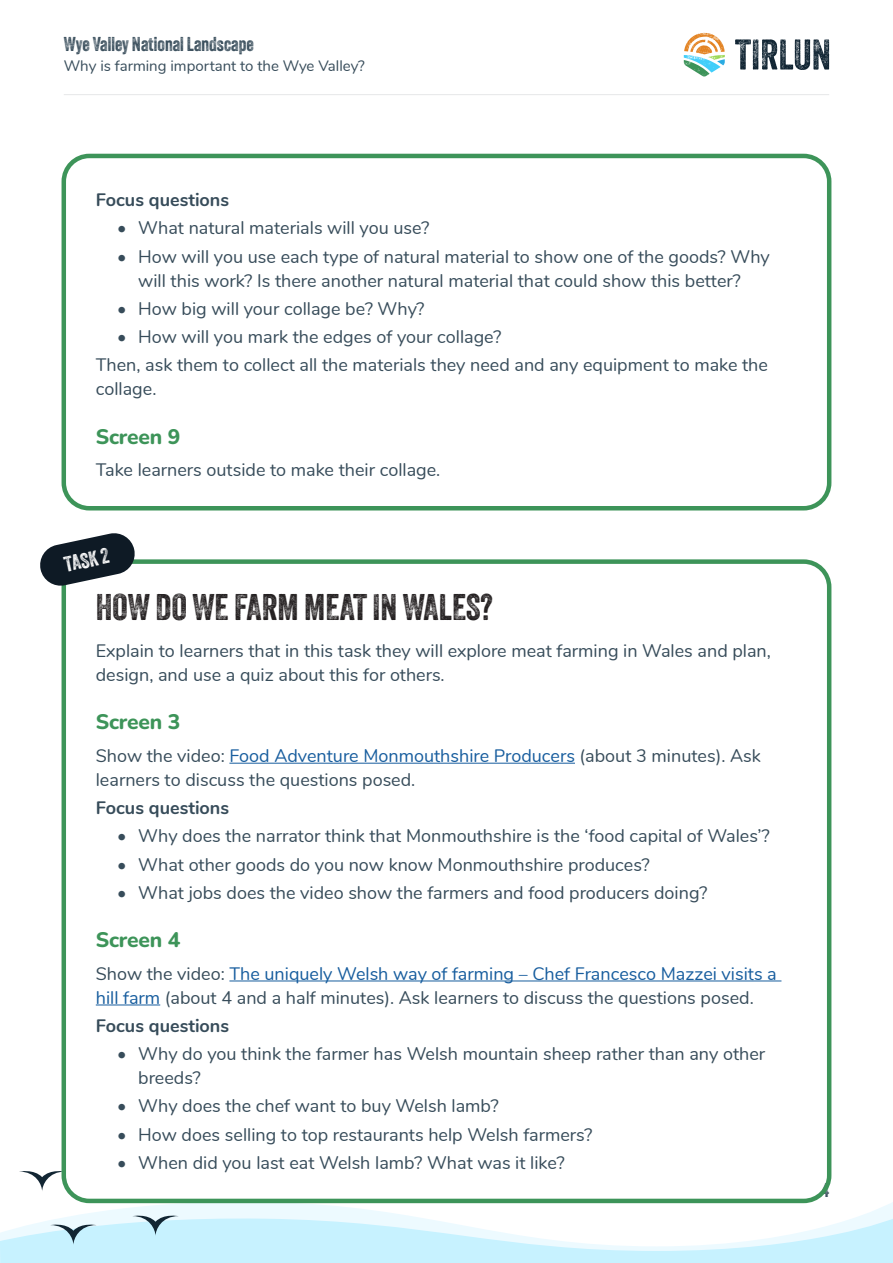
<style>
.page{position:relative;width:893px;height:1263px;background:#fff}
.page>*{position:absolute;margin:0;border:0;box-sizing:border-box;transform-origin:0 0}
.Page_sub_heading{font:36px "Veneer Two";color:#231f20}
.Page_section_heading{font:800 21px "Nunito";letter-spacing:-.01em;color:#3d9459}
.Key_activity_heading{font:21px "Veneer Two";color:#fff}
.t1{font:19.5px "Veneer Two";color:#374c5a}
.Body_text{font:18px/24px "Nunito";color:#374c5a}
.Body_text_-_bullet_list{font:18px/24px "Nunito";color:#374c5a}
.Body_text-2{font:700 18px "Nunito";color:#374c5a}
.Body_text_-_bullet_list-2{font:700 18px "Nunito";color:#374c5a}
.t2{font:15px "Nunito";color:#374c5a}
.s1{color:#175d9e}
</style>
<div class="page">
<svg style="left:735px;top:39px;width:94px;height:31px"></svg>
<svg style="left:684px;top:33px;width:41px;height:44px"></svg>
<hr style="left:64px;top:94px;width:765px;height:1px;background:#e6e7e9">
<svg style="left:81px;top:1202px;width:812px;height:11px"></svg>
<svg style="left:19px;top:1168px;width:45px;height:23px"></svg>
<svg style="left:0;top:1213px;width:893px;height:50px"></svg>
<hr style="left:229px;top:763px;width:346px;height:1px;background:#175d9e">
<hr style="left:229px;top:980px;width:552px;height:1px;background:#175d9e">
<hr style="left:96px;top:1004px;width:64px;height:1px;background:#175d9e">
<div style="left:62px;top:559px;width:769px;height:644px;border:4px solid #3d9459;border-radius:26px"></div>
<svg style="left:40px;top:533px;width:97px;height:55px"></svg>
<div style="left:62px;top:154px;width:769px;height:356px;border:4px solid #3d9459;border-radius:26px"></div>
<p class="t1" style="left:64px;top:32px;width:191px">Wye Valley National Landscape</p>
<p class="t2" style="left:64px;top:54px;width:302px">Why is farming important to the Wye Valley?</p>
<p class="Body_text_-_bullet_list-2" style="left:96px;top:187px;width:135px">Focus questions</p>
<p class="Body_text" style="left:117px;top:215px;width:314px">• What natural materials will you use?</p>
<p class="Body_text" style="left:117px;top:243px;width:654px;text-align:center">• How will you use each type of natural material to show one of the goods? Why will this work? Is there another natural material that could show this better?</p>
<p class="Body_text" style="left:117px;top:296px;width:309px">• How big will your collage be? Why?</p>
<p class="Body_text" style="left:117px;top:324px;width:386px">• How will you mark the edges of your collage?</p>
<p class="Body_text_-_bullet_list" style="left:96px;top:352px;width:674px">Then, ask them to collect all the materials they need and any equipment to make the collage.</p>
<p class="Page_section_heading" style="left:96px;top:421px;width:86px">Screen 9</p>
<p class="Body_text" style="left:96px;top:457px;width:346px">Take learners outside to make their collage.</p>
<p class="Key_activity_heading" style="left:62px;top:552px;width:47px;rotate:-12deg">TASK 2</p>
<p class="Page_sub_heading" style="left:96px;top:585px;width:399px">HOW DO WE FARM MEAT IN WALES?</p>
<p class="Body_text" style="left:96px;top:638px;width:677px">Explain to learners that in this task they will explore meat farming in Wales and plan, design, and use a quiz about this for others.</p>
<p class="Page_section_heading" style="left:96px;top:707px;width:86px">Screen 3</p>
<p class="Body_text" style="left:96px;top:742px;width:666px">Show the video: <span class="s1">Food Adventure Monmouthshire Producers</span> (about 3 minutes). Ask learners to discuss the questions posed.</p>
<p class="Body_text-2" style="left:96px;top:794px;width:135px">Focus questions</p>
<p class="Body_text" style="left:117px;top:823px;width:654px">• Why does the narrator think that Monmouthshire is the ‘food capital of Wales’?</p>
<p class="Body_text" style="left:117px;top:851px;width:534px">• What other goods do you now know Monmouthshire produces?</p>
<p class="Body_text" style="left:117px;top:879px;width:592px">• What jobs does the video show the farmers and food producers doing?</p>
<p class="Page_section_heading" style="left:96px;top:925px;width:86px">Screen 4</p>
<p class="Body_text" style="left:96px;top:960px;width:682px">Show the video: <span class="s1">The uniquely Welsh way of farming – Chef Francesco Mazzei visits a hill farm</span> (about 4 and a half minutes). Ask learners to discuss the questions posed.</p>
<p class="Body_text-2" style="left:96px;top:1012px;width:135px">Focus questions</p>
<p class="Body_text" style="left:138px;top:1041px;width:628px;text-indent:-21px">• Why do you think the farmer has Welsh mountain sheep rather than any other breeds?</p>
<p class="Body_text" style="left:117px;top:1093px;width:383px">• Why does the chef want to buy Welsh lamb?</p>
<p class="Body_text" style="left:117px;top:1121px;width:477px">• How does selling to top restaurants help Welsh farmers?</p>
<p class="Body_text" style="left:117px;top:1150px;width:449px">• When did you last eat Welsh lamb? What was it like?</p>
<p class="t1" style="left:821px;top:1178px;width:9px">4</p>
</div>
